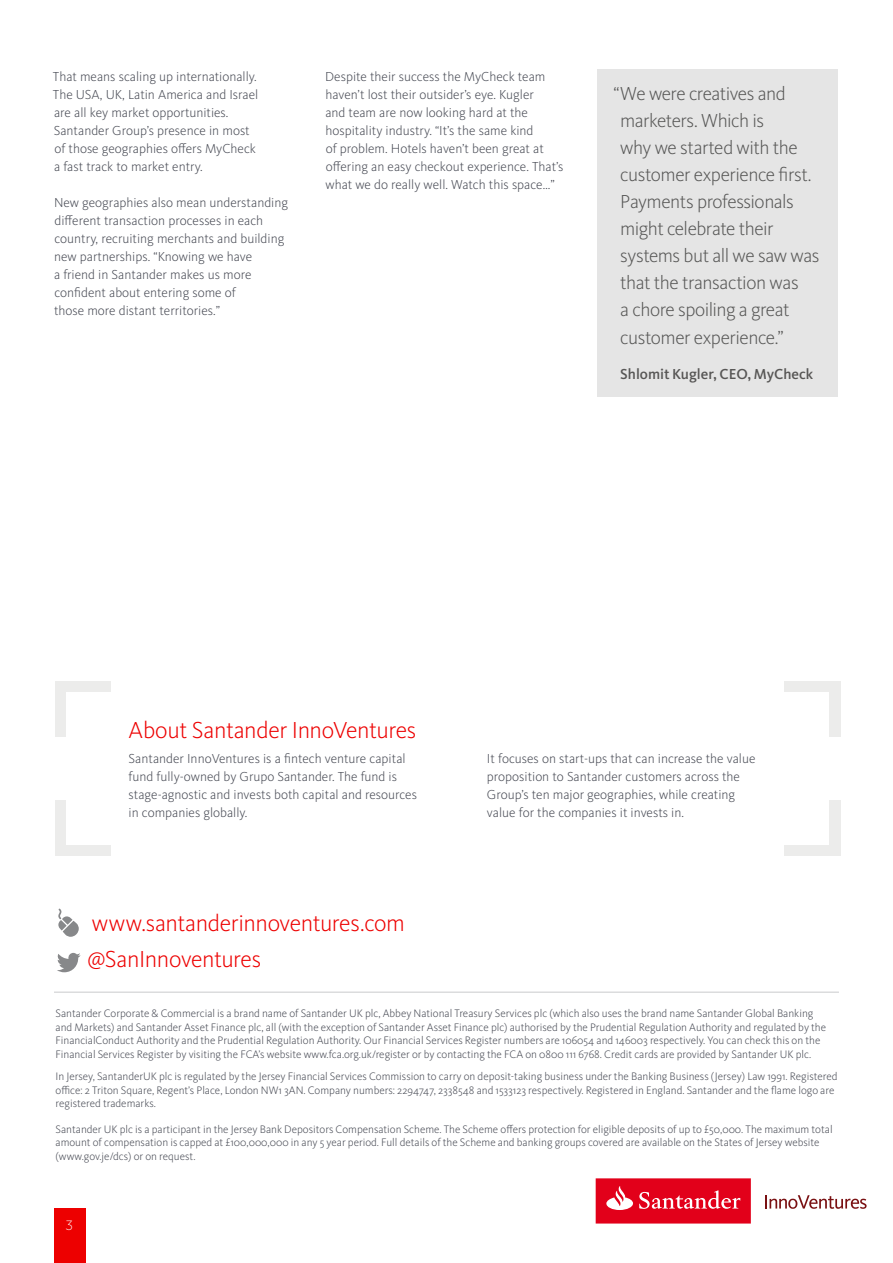
<style>
.page{position:relative;width:893px;height:1263px;background:#fff}
.page>*{position:absolute;margin:0;border:0;box-sizing:border-box;transform-origin:0 0}
.t1{font:300 24px/36px "Kievit OT";letter-spacing:-.02em;color:#ed0000}
.t2{font:300 19.5px/27px "Kievit OT";letter-spacing:-.025em;color:#575756}
.t3{font:500 15px "Kievit OT";color:#575655}
.t4{font:300 13.5px/18px "Kievit OT";color:#464953}
.t5{font:13.5px "Museo Sans For Dell 100";color:#fff}
.t6{font:300 11.25px/13.5px "Kievit OT";color:#464953}
</style>
<div class="page">
<hr style="left:54px;top:991px;width:785px;height:2px;background:#464953">
<div style="left:597px;top:69px;width:240px;height:328px;background:#e5e5e5"></div>
<div style="left:54px;top:1208px;width:32px;height:55px;background:#ed0000"></div>
<div style="left:55px;top:800px;width:11px;height:56px;background:#ececeb"></div>
<div style="left:55px;top:845px;width:56px;height:11px;background:#ececeb"></div>
<div style="left:784px;top:845px;width:56px;height:11px;background:#ececeb"></div>
<div style="left:829px;top:800px;width:11px;height:56px;background:#ececeb"></div>
<div style="left:55px;top:681px;width:56px;height:11px;background:#ececeb"></div>
<div style="left:55px;top:681px;width:11px;height:56px;background:#ececeb"></div>
<div style="left:829px;top:681px;width:11px;height:56px;background:#ececeb"></div>
<div style="left:784px;top:681px;width:56px;height:11px;background:#ececeb"></div>
<svg style="left:58px;top:908px;width:21px;height:29px"></svg>
<svg style="left:57px;top:953px;width:24px;height:19px"></svg>
<div style="left:596px;top:1178px;width:155px;height:45px;background:#e2001a"></div>
<svg style="left:606px;top:1186px;width:27px;height:24px"></svg>
<svg style="left:639px;top:1190px;width:101px;height:19px"></svg>
<svg style="left:765px;top:1195px;width:102px;height:14px"></svg>
<p class="t4" style="left:53px;top:67px;width:207px">That means scaling up internationally.<br>The USA, UK, Latin America and Israel are all key market opportunities.<br>Santander Group’s presence in most of those geographies offers MyCheck a fast track to market entry.</p>
<p class="t4" style="left:54px;top:193px;width:236px">New geographies also mean understanding different transaction processes in each country, recruiting merchants and building new partnerships. “Knowing we have<br>a friend in Santander makes us more confident about entering some of<br>those more distant territories.”</p>
<p class="t4" style="left:325px;top:67px;width:240px">Despite their success the MyCheck team haven’t lost their outsider’s eye. Kugler<br>and team are now looking hard at the hospitality industry. “It’s the same kind<br>of problem. Hotels haven’t been great at offering an easy checkout experience. That’s what we do really well. Watch this space…”</p>
<p class="t2" style="left:620px;top:80px;width:201px;text-indent:-7px">“We were creatives and marketers. Which is<br>why we started with the customer experience first.<br>Payments professionals might celebrate their systems but all we saw was that the transaction was<br>a chore spoiling a great customer experience.”</p>
<h3 class="t3" style="left:620px;top:365px;width:195px">Shlomit Kugler, CEO, MyCheck</h3>
<h1 class="t1" style="left:129px;top:711px;width:289px">About Santander InnoVentures</h1>
<p class="t4" style="left:129px;top:749px;width:290px">Santander InnoVentures is a fintech venture capital fund fully-owned by Grupo Santander. The fund is stage-agnostic and invests both capital and resources in companies globally.</p>
<p class="t4" style="left:487px;top:749px;width:270px">It focuses on start-ups that can increase the value proposition to Santander customers across the Group’s ten major geographies, while creating value for the companies it invests in.</p>
<h1 class="t1" style="left:87px;top:905px;width:319px">www.santanderinnoventures.com @SanInnoventures</h1>
<p class="t6" style="left:56px;top:1007px;width:772px">Santander Corporate &amp; Commercial is a brand name of Santander UK plc, Abbey National Treasury Services plc (which also uses the brand name Santander Global Banking and Markets) and Santander Asset Finance plc, all (with the exception of Santander Asset Finance plc) authorised by the Prudential Regulation Authority and regulated by the FinancialConduct Authority and the Prudential Regulation Authority. Our Financial Services Register numbers are 106054 and 146003 respectively. You can check this on the Financial Services Register by visiting the FCA’s website www.fca.org.uk/register or by contacting the FCA on 0800 111 6768. Credit cards are provided by Santander UK plc.</p>
<p class="t6" style="left:56px;top:1070px;width:783px">In Jersey, SantanderUK plc is regulated by the Jersey Financial Services Commission to carry on deposit-taking business under the Banking Business (Jersey) Law 1991. Registered office: 2 Triton Square, Regent’s Place, London NW1 3AN. Company numbers: 2294747, 2338548 and 1533123 respectively. Registered in England. Santander and the flame logo are registered trademarks.</p>
<p class="t6" style="left:56px;top:1122px;width:779px">Santander UK plc is a participant in the Jersey Bank Depositors Compensation Scheme. The Scheme offers protection for eligible deposits of up to £50,000. The maximum total amount of compensation is capped at £100,000,000 in any 5 year period. Full details of the Scheme and banking groups covered are available on the States of Jersey website (www.gov.je/dcs) or on request.</p>
<p class="t5" style="left:65px;top:1218px;width:9px">3</p>
</div>
